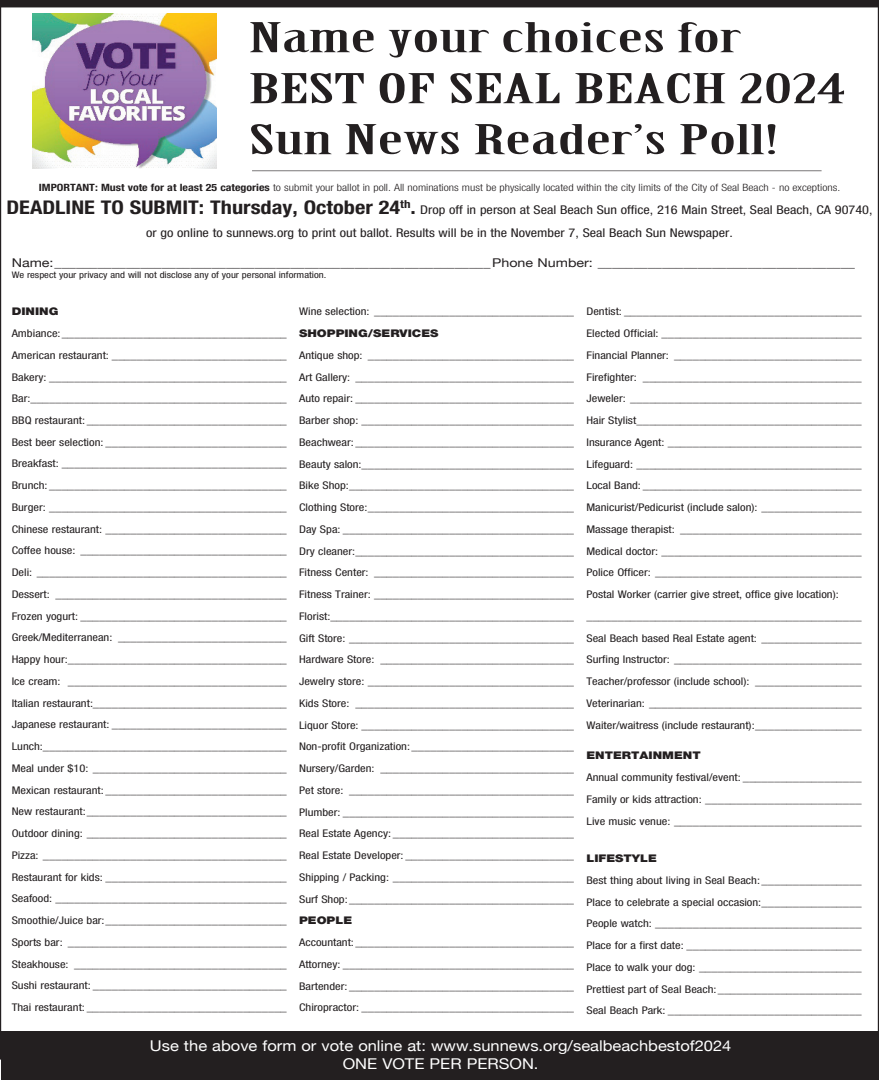
<style>
.page{position:relative;width:879px;height:1080px;background:#fff}
.page>*{position:absolute;margin:0;border:0;box-sizing:border-box;transform-origin:0 0}
.t1{font:40.2px/51px "Birch Std";color:#231f20;scale:2.32 1}
.t2{font:14.8px/17.8px "Helvetica Neue";color:#fff;text-align:center;scale:1.11 1}
.t3{font:condensed 12px/22.6px "Helvetica Neue";color:#231f20;text-align:center;scale:1.18 1}
.t4{font:12px "Helvetica Neue";color:#231f20;scale:1.18 1}
.t5{font:condensed 10.6px/21.8px "Helvetica Neue";color:#231f20;text-align:justify;scale:1.18 1}
.t6{font:900 10.6px "Helvetica Neue";color:#231f20;scale:1.18 1}
.t7{font:300 condensed 10px "Helvetica Neue";color:#231f20;scale:1.18 1}
.t8{font:condensed 9px "Helvetica Neue";color:#231f20;scale:1.18 1}
.s1{font-weight:700}
.s2{font-weight:700;font-size:18.8px}
</style>
<div class="page">
<div style="left:1px;top:1032px;width:877px;height:48px;background:#231f20"></div>
<hr style="left:252px;top:170px;width:569px;height:1px;background:#231f20">
<div style="left:0;top:0;width:878px;height:8px;background:#231f20"></div>
<img style="left:32px;top:13px;width:184px;height:156px">
<h1 class="t1" style="left:249px;top:13px;width:258px">Name your choices for<br>BEST OF SEAL BEACH 2024<br>Sun News Reader’s Poll!</h1>
<p class="t7" style="left:39px;top:182px;width:680px"><span class="s1">IMPORTANT: Must vote for at least 25 categories</span> to submit your ballot in poll. All nominations must be physically located within the city limits of the City of Seal Beach - no exceptions.</p>
<p class="t3" style="left:6px;top:198px;width:735px"><span class="s2">DEADLINE TO SUBMIT: Thursday, October 24</span><sup>th</sup><span class="s2">.</span> Drop off in person at Seal Beach Sun office, 216 Main Street, Seal Beach, CA 90740, or go online to sunnews.org to print out ballot. Results will be in the November 7, Seal Beach Sun Newspaper.</p>
<p class="t4" style="left:12px;top:254px;width:716px">Name:_____________________________________________________________Phone Number: ____________________________________</p>
<p class="t8" style="left:12px;top:270px;width:268px">We respect your privacy and will not disclose any of your personal information.</p>
<p class="t6" style="left:12px;top:305px;width:41px">DINING</p>
<p class="t5" style="left:12px;top:322px;width:235px">Ambiance:____________________________________ American restaurant: ____________________________ Bakery: ______________________________________ Bar:_________________________________________ BBQ restaurant: ________________________________ Best beer selection: _____________________________ Breakfast: ____________________________________ Brunch: ______________________________________ Burger: ______________________________________ Chinese restaurant: _____________________________ Coffee house: _________________________________ Deli: ________________________________________ Dessert: _____________________________________ Frozen yogurt: _________________________________ Greek/Mediterranean: ___________________________ Happy hour:___________________________________ Ice cream: ___________________________________ Italian restaurant:_______________________________ Japanese restaurant: ____________________________ Lunch:_______________________________________ Meal under $10: _______________________________ Mexican restaurant: _____________________________ New restaurant:________________________________ Outdoor dining: ________________________________ Pizza: _______________________________________ Restaurant for kids: _____________________________ Seafood: _____________________________________ Smoothie/Juice bar:_____________________________ Sports bar: ___________________________________ Steakhouse: __________________________________ Sushi restaurant: _______________________________ Thai restaurant: ________________________________</p>
<p class="t5" style="left:299px;top:301px;width:235px">Wine selection: ________________________________</p>
<p class="t6" style="left:299px;top:327px;width:120px">SHOPPING/SERVICES</p>
<p class="t5" style="left:299px;top:344px;width:235px">Antique shop: _________________________________ Art Gallery: ___________________________________ Auto repair: ___________________________________ Barber shop: __________________________________ Beachwear: ___________________________________ Beauty salon:__________________________________ Bike Shop:____________________________________ Clothing Store:_________________________________ Day Spa: _____________________________________ Dry cleaner:___________________________________ Fitness Center: ________________________________ Fitness Trainer: ________________________________ Florist:_______________________________________ Gift Store: ____________________________________ Hardware Store: _______________________________ Jewelry store: _________________________________ Kids Store: ___________________________________ Liquor Store: __________________________________ Non-profit Organization: __________________________ Nursery/Garden: _______________________________ Pet store: ____________________________________ Plumber: _____________________________________ Real Estate Agency: _____________________________ Real Estate Developer: ___________________________ Shipping / Packing: _____________________________ Surf Shop:____________________________________</p>
<p class="t6" style="left:299px;top:914px;width:46px">PEOPLE</p>
<p class="t5" style="left:299px;top:931px;width:235px">Accountant:___________________________________ Attorney: _____________________________________ Bartender: ____________________________________ Chiropractor: __________________________________</p>
<p class="t5" style="left:586px;top:301px;width:235px;text-align:left">Dentist: ______________________________________ Elected Official: ________________________________ Financial Planner: ______________________________ Firefighter: ___________________________________ Jeweler: _____________________________________ Hair Stylist____________________________________ Insurance Agent: _______________________________ Lifeguard: ____________________________________ Local Band: ___________________________________ Manicurist/Pedicurist (include salon): ________________ Massage therapist: _____________________________ Medical doctor: ________________________________ Police Officer: _________________________________ Postal Worker (carrier give street, office give location): ____________________________________________ Seal Beach based Real Estate agent: ________________ Surfing Instructor: ______________________________ Teacher/professor (include school): _________________ Veterinarian: __________________________________ Waiter/waitress (include restaurant):_________________</p>
<p class="t6" style="left:586px;top:749px;width:98px">ENTERTAINMENT</p>
<p class="t5" style="left:586px;top:766px;width:235px">Annual community festival/event: ___________________ Family or kids attraction: _________________________ Live music venue: ______________________________</p>
<p class="t6" style="left:586px;top:852px;width:61px">LIFESTYLE</p>
<p class="t5" style="left:586px;top:869px;width:235px">Best thing about living in Seal Beach:________________ Place to celebrate a special occasion:________________ People watch: _________________________________ Place for a first date: ____________________________ Place to walk your dog: __________________________ Prettiest part of Seal Beach:_______________________ Seal Beach Park: _______________________________</p>
<h2 class="t2" style="left:150px;top:1038px;width:525px">Use the above form or vote online at: www.sunnews.org/sealbeachbestof2024<br>ONE VOTE PER PERSON.</h2>
</div>
